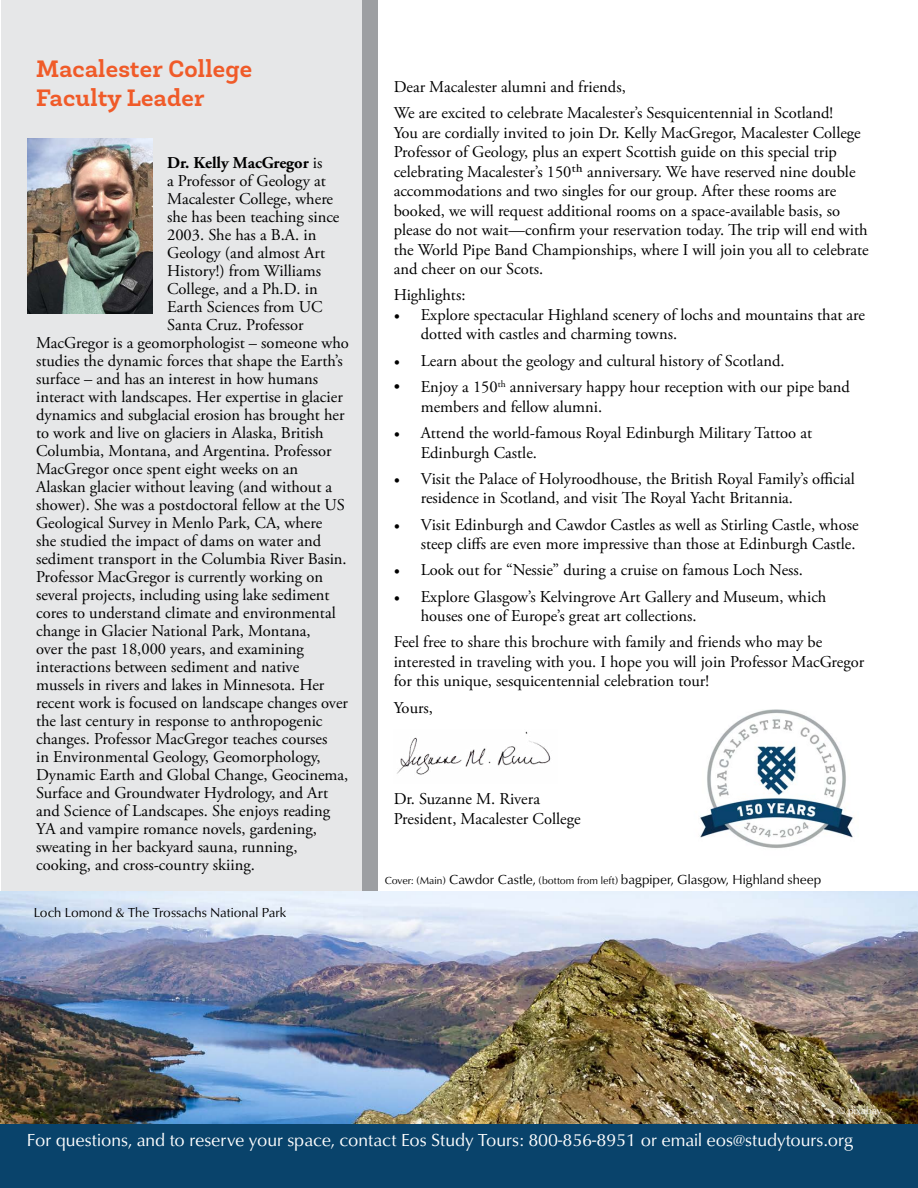
<style>
.page{position:relative;width:918px;height:1188px;background:#fff}
.page>*{position:absolute;margin:0;border:0;box-sizing:border-box;transform-origin:0 0}
.t1{font:700 24px/28.8px "Newslab";letter-spacing:.01em;color:#f05b29}
.t2{font:18px "Classico URW";color:#fff}
.t3{font:16.5px/19.5px "Adobe Garamond Pro";color:#000}
.t4{font:700 16.5px "Adobe Garamond Pro";color:#000}
.t5{font:13.5px "Classico URW";color:#000}
.t6{font:10.5px "Classico URW";color:#fff}
.s1{font-weight:400}
.s2{font-family:"Minion Pro"}
.s3{font-size:10.5px}
</style>
<div class="page">
<div style="left:2px;top:0;width:361px;height:1188px;background:#e6e7e8"></div>
<img style="left:397px;top:731px;width:154px;height:44px">
<div style="left:363px;top:0;width:15px;height:1188px;background:#9d9fa2"></div>
<img style="left:27px;top:138px;width:126px;height:176px">
<img style="left:700px;top:709px;width:153px;height:139px">
<div style="left:0;top:1123px;width:918px;height:65px;background:#09436b"></div>
<img style="left:0;top:892px;width:918px;height:231px">
<h1 class="t1" style="left:36px;top:54px;width:218px">Macalester College<br>Faculty Leader</h1>
<p class="t4" style="left:167px;top:153px;width:157px">Dr. Kelly MacGregor <span class="s1">is</span></p>
<p class="t3" style="left:167px;top:172px;width:159px">a Professor of Geology at</p>
<p class="t3" style="left:167px;top:190px;width:168px">Macalester College, where</p>
<p class="t3" style="left:167px;top:208px;width:174px">she has been teaching since</p>
<p class="t3" style="left:167px;top:226px;width:151px">2003. She has a B.A. in</p>
<p class="t3" style="left:167px;top:244px;width:159px">Geology (and almost Art</p>
<p class="t3" style="left:167px;top:262px;width:156px">History!) from Williams</p>
<p class="t3" style="left:167px;top:280px;width:152px">College, and a Ph.D. in</p>
<p class="t3" style="left:167px;top:298px;width:157px">Earth Sciences from UC</p>
<p class="t3" style="left:167px;top:316px;width:138px">Santa Cruz. Professor</p>
<p class="t3" style="left:36px;top:334px;width:314px">MacGregor is a geomorphologist – someone who</p>
<p class="t3" style="left:36px;top:352px;width:308px">studies the dynamic forces that shape the Earth’s</p>
<p class="t3" style="left:36px;top:370px;width:284px">surface – and has an interest in how humans</p>
<p class="t3" style="left:36px;top:388px;width:308px">interact with landscapes. Her expertise in glacier</p>
<p class="t3" style="left:36px;top:406px;width:310px">dynamics and subglacial erosion has brought her</p>
<p class="t3" style="left:36px;top:424px;width:289px">to work and live on glaciers in Alaska, British</p>
<p class="t3" style="left:36px;top:442px;width:297px">Columbia, Montana, and Argentina. Professor</p>
<p class="t3" style="left:36px;top:460px;width:264px">MacGregor once spent eight weeks on an</p>
<p class="t3" style="left:36px;top:478px;width:298px">Alaskan glacier without leaving (and without a</p>
<p class="t3" style="left:36px;top:496px;width:310px">shower). She was a postdoctoral fellow at the US</p>
<p class="t3" style="left:36px;top:514px;width:288px">Geological Survey in Menlo Park, CA, where</p>
<p class="t3" style="left:36px;top:532px;width:287px">she studied the impact of dams on water and</p>
<p class="t3" style="left:36px;top:550px;width:312px">sediment transport in the Columbia River Basin.</p>
<p class="t3" style="left:36px;top:568px;width:288px">Professor MacGregor is currently working on</p>
<p class="t3" style="left:36px;top:586px;width:294px">several projects, including using lake sediment</p>
<p class="t3" style="left:36px;top:604px;width:301px">cores to understand climate and environmental</p>
<p class="t3" style="left:36px;top:622px;width:276px">change in Glacier National Park, Montana,</p>
<p class="t3" style="left:36px;top:640px;width:269px">over the past 18,000 years, and examining</p>
<p class="t3" style="left:36px;top:658px;width:265px">interactions between sediment and native</p>
<p class="t3" style="left:36px;top:676px;width:290px">mussels in rivers and lakes in Minnesota. Her</p>
<p class="t3" style="left:36px;top:694px;width:313px">recent work is focused on landscape changes over</p>
<p class="t3" style="left:36px;top:712px;width:288px">the last century in response to anthropogenic</p>
<p class="t3" style="left:36px;top:730px;width:293px">changes. Professor MacGregor teaches courses</p>
<p class="t3" style="left:36px;top:748px;width:286px">in Environmental Geology, Geomorphology,</p>
<p class="t3" style="left:36px;top:766px;width:314px">Dynamic Earth and Global Change, Geocinema,</p>
<p class="t3" style="left:36px;top:784px;width:293px">Surface and Groundwater Hydrology, and Art</p>
<p class="t3" style="left:36px;top:802px;width:296px">and Science of Landscapes. She enjoys reading</p>
<p class="t3" style="left:36px;top:820px;width:282px">YA and vampire romance novels, gardening,</p>
<p class="t3" style="left:36px;top:838px;width:263px">sweating in her backyard sauna, running,</p>
<p class="t3" style="left:36px;top:856px;width:220px">cooking, and cross-country skiing.</p>
<p class="t5" style="left:34px;top:902px;width:254px">Loch Lomond &amp; The Trossachs National Park</p>
<p class="t3" style="left:394px;top:74px;width:441px;line-height:26.2px">Dear Macalester alumni and friends,<br>We are excited to celebrate Macalester’s Sesquicentennial in Scotland!</p>
<p class="t3" style="left:394px;top:123px;width:477px">You are cordially invited to join Dr. Kelly MacGregor, Macalester College Professor of Geology, plus an expert Scottish guide on this special trip celebrating Macalester’s 150th anniversary. We have reserved nine double accommodations and two singles for our group. After these rooms are booked, we will request additional rooms on a space-available basis, so please do not wait—confirm your reservation today. The trip will end with the World Pipe Band Championships, where I will join you all to celebrate and cheer on our Scots.</p>
<p class="t3" style="left:394px;top:286px;width:73px">Highlights:</p>
<p class="t3" style="left:421px;top:305px;width:446px;text-indent:-27px"><span class="s2">•</span> Explore spectacular Highland scenery of lochs and mountains that are dotted with castles and charming towns.</p>
<p class="t3" style="left:394px;top:351px;width:392px"><span class="s2">•</span> Learn about the geology and cultural history of Scotland.</p>
<p class="t3" style="left:421px;top:378px;width:431px;text-indent:-27px">• Enjoy a 150<sup>th</sup> anniversary happy hour reception with our pipe band members and fellow alumni.</p>
<p class="t3" style="left:421px;top:424px;width:392px;text-indent:-27px"><span class="s2">•</span> Attend the world-famous Royal Edinburgh Military Tattoo at<br>Edinburgh Castle.</p>
<p class="t3" style="left:421px;top:469px;width:436px;text-indent:-27px"><span class="s2">•</span> Visit the Palace of Holyroodhouse, the British Royal Family’s official residence in Scotland, and visit The Royal Yacht Britannia.</p>
<p class="t3" style="left:394px;top:515px;width:466px;text-align:right"><span class="s2">•</span> Visit Edinburgh and Cawdor Castles as well as Stirling Castle, whose steep cliffs are even more impressive than those at Edinburgh Castle.</p>
<p class="t3" style="left:394px;top:561px;width:411px"><span class="s2">•</span> Look out for “Nessie” during a cruise on famous Loch Ness.</p>
<p class="t3" style="left:421px;top:587px;width:407px;text-indent:-27px"><span class="s2">•</span> Explore Glasgow’s Kelvingrove Art Gallery and Museum, which houses one of Europe’s great art collections.</p>
<p class="t3" style="left:394px;top:633px;width:472px">Feel free to share this brochure with family and friends who may be interested in traveling with you. I hope you will join Professor MacGregor for this unique, sesquicentennial celebration tour!</p>
<p class="t3" style="left:394px;top:698px;width:41px">Yours,</p>
<p class="t3" style="left:394px;top:790px;width:188px">Dr. Suzanne M. Rivera<br>President, Macalester College</p>
<p class="t5" style="left:385px;top:869px;width:438px"><span class="s3">Cover: (Main)</span> Cawdor Castle, <span class="s3">(bottom from left)</span> bagpiper, Glasgow, Highland sheep</p>
<p class="t6" style="left:837px;top:1103px;width:46px">© pixabay</p>
<p class="t2" style="left:27px;top:1126px;width:828px">For questions, and to reserve your space, contact Eos Study Tours: 800-856-8951 or email eos@studytours.org</p>
</div>
